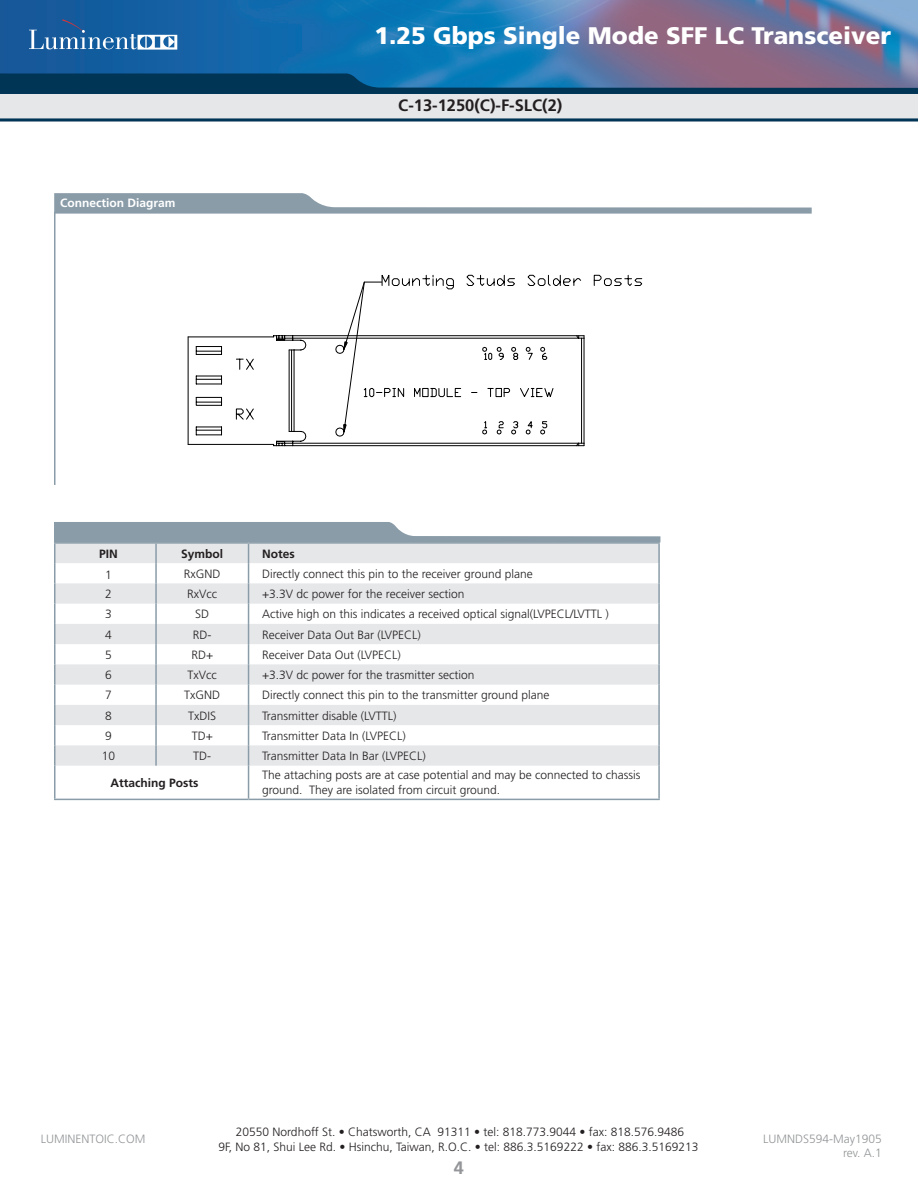
<style>
.page{position:relative;width:918px;height:1188px;background:#fff}
.page>*{position:absolute;margin:0;border:0;box-sizing:border-box;transform-origin:0 0}
.t1{font:900 24px "Frutiger LT Std";color:#fff}
.t2{font:700 18px "Frutiger LT Std";color:#939598}
.t3{font:700 16.5px "Frutiger LT Std";color:#231f20}
.t4{font:300 12px/14.4px "Frutiger LT Std";color:#231f20;text-align:center}
.t5{font:300 12px/14.4px "Frutiger LT Std";color:#939598;text-align:right}
.t6{font:700 12px "Frutiger LT Std";color:#231f20}
.t7{font:700 12px "Frutiger LT Std";color:#fff}
</style>
<div class="page">
<img style="left:0;top:0;width:918px;height:74px">
<svg style="left:29px;top:19px;width:148px;height:31px;background:#3e79af"></svg>
<div style="left:0;top:94px;width:918px;height:28px;background:#e6e7e9"></div>
<hr style="left:0;top:118px;width:918px;height:3px;background:#003555">
<svg style="left:0;top:74px;width:918px;height:20px;background:#234e74"></svg>
<svg style="left:54px;top:193px;width:758px;height:21px"></svg>
<hr style="left:54px;top:212px;width:2px;height:273px;background:#8a9ca8">
<hr style="left:54px;top:766px;width:2px;height:33px;background:#8a9ca8">
<hr style="left:658px;top:766px;width:2px;height:33px;background:#8a9ca8">
<hr style="left:54px;top:799px;width:102px;height:1px;background:#8a9ca8">
<hr style="left:156px;top:799px;width:93px;height:1px;background:#8a9ca8">
<hr style="left:249px;top:799px;width:411px;height:1px;background:#8a9ca8">
<hr style="left:248px;top:766px;width:1px;height:33px;background:#8a9ca8">
<svg style="left:54px;top:522px;width:606px;height:244px"></svg>
<svg style="left:584px;top:275px;width:58px;height:171px"></svg>
<svg style="left:188px;top:275px;width:396px;height:171px"></svg>
<h1 class="t1" style="left:374px;top:21px;width:518px">1.25 Gbps Single Mode SFF LC Transceiver</h1>
<p class="t7" style="left:60px;top:196px;width:117px">Connection Diagram</p>
<h3 class="t3" style="left:398px;top:96px;width:166px">C-13-1250(C)-F-SLC(2)</h3>
<p class="t6" style="left:99px;top:547px;width:20px">PIN</p>
<p class="t6" style="left:181px;top:547px;width:44px">Symbol</p>
<p class="t6" style="left:262px;top:547px;width:34px">Notes</p>
<p class="t4" style="left:105px;top:568px;width:8px">1</p>
<p class="t4" style="left:184px;top:567px;width:38px">RxGND</p>
<p class="t4" style="left:262px;top:567px;width:272px">Directly connect this pin to the receiver ground plane</p>
<p class="t4" style="left:105px;top:587px;width:8px">2</p>
<p class="t4" style="left:187px;top:587px;width:31px">RxVcc</p>
<p class="t4" style="left:262px;top:587px;width:204px">+3.3V dc power for the receiver section</p>
<p class="t4" style="left:105px;top:607px;width:8px">3</p>
<p class="t4" style="left:195px;top:607px;width:16px">SD</p>
<p class="t4" style="left:262px;top:607px;width:348px">Active high on this indicates a received optical signal(LVPECL/LVTTL )</p>
<p class="t4" style="left:105px;top:627px;width:8px">4</p>
<p class="t4" style="left:193px;top:627px;width:20px">RD-</p>
<p class="t4" style="left:262px;top:627px;width:160px">Receiver Data Out Bar (LVPECL)</p>
<p class="t4" style="left:105px;top:648px;width:8px">5</p>
<p class="t4" style="left:191px;top:648px;width:23px">RD+</p>
<p class="t4" style="left:262px;top:648px;width:140px">Receiver Data Out (LVPECL)</p>
<p class="t4" style="left:105px;top:668px;width:8px">6</p>
<p class="t4" style="left:188px;top:668px;width:31px">TxVcc</p>
<p class="t4" style="left:262px;top:668px;width:214px">+3.3V dc power for the trasmitter section</p>
<p class="t4" style="left:105px;top:688px;width:8px">7</p>
<p class="t4" style="left:184px;top:688px;width:37px">TxGND</p>
<p class="t4" style="left:262px;top:688px;width:289px">Directly connect this pin to the transmitter ground plane</p>
<p class="t4" style="left:105px;top:708px;width:8px">8</p>
<p class="t4" style="left:188px;top:708px;width:29px">TxDIS</p>
<p class="t4" style="left:262px;top:708px;width:136px">Transmitter disable (LVTTL)</p>
<p class="t4" style="left:105px;top:729px;width:8px">9</p>
<p class="t4" style="left:192px;top:729px;width:23px">TD+</p>
<p class="t4" style="left:262px;top:729px;width:145px">Transmitter Data In (LVPECL)</p>
<p class="t4" style="left:102px;top:749px;width:15px">10</p>
<p class="t4" style="left:193px;top:749px;width:19px">TD-</p>
<p class="t4" style="left:262px;top:749px;width:165px">Transmitter Data In Bar (LVPECL)</p>
<p class="t6" style="left:111px;top:775px;width:89px">Attaching Posts</p>
<p class="t4" style="left:262px;top:768px;width:380px;text-align:left">The attaching posts are at case potential and may be connected to chassis ground. They are isolated from circuit ground.</p>
<p class="t5" style="left:41px;top:1132px;width:106px">LUMINENTOIC.COM</p>
<p class="t4" style="left:218px;top:1125px;width:482px">20550 Nordhoff St. • Chatsworth, CA 91311 • tel: 818.773.9044 • fax: 818.576.9486<br>9F, No 81, Shui Lee Rd. • Hsinchu, Taiwan, R.O.C. • tel: 886.3.5169222 • fax: 886.3.5169213</p>
<p class="t5" style="left:763px;top:1132px;width:120px">LUMNDS594-May1905 rev. A.1</p>
<h2 class="t2" style="left:454px;top:1157px;width:12px">4</h2>
</div>
